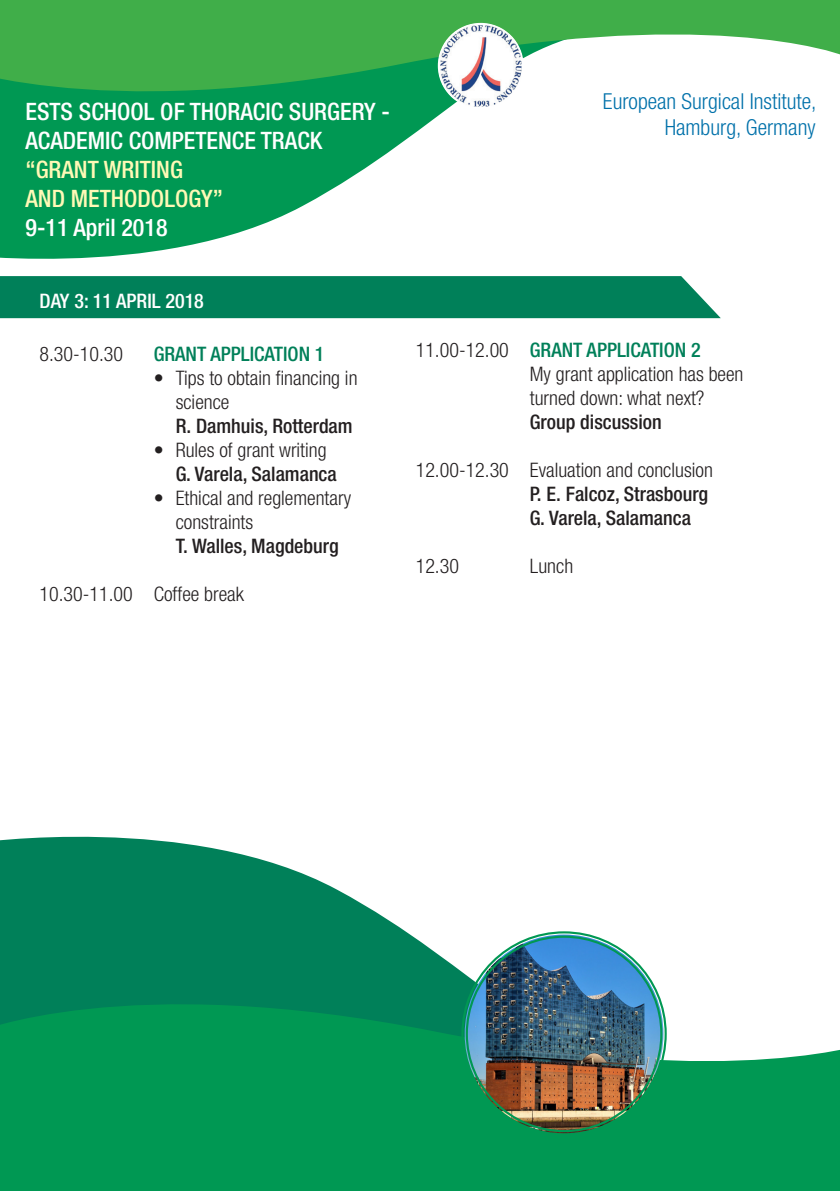
<style>
.page{position:relative;width:840px;height:1191px;background:#fff}
.page>*{position:absolute;margin:0;border:0;box-sizing:border-box;transform-origin:0 0}
.t1{font:500 condensed 24px/28.8px "Helvetica Neue LT Com";color:#fff}
.t2{font:500 condensed 24px/28.8px "Helvetica Neue LT Com";color:#fff9b6}
.t3{font:300 condensed 22px/26.4px "Helvetica Neue LT Com";color:#0071aa;text-align:right}
.t4{font:300 condensed 20px/24px "Helvetica Neue LT Com";color:#231f20}
.t5{font:500 condensed 20px "Helvetica Neue LT Com";color:#231f20}
.t6{font:500 condensed 20px "Helvetica Neue LT Com";color:#008059}
.t7{font:500 condensed 20px "Helvetica Neue LT Com";color:#fff}
.s1{font-weight:300;color:#231f20}
</style>
<div class="page">
<svg style="left:0;top:126px;width:425px;height:133px;fill:#009853"></svg>
<svg style="left:0;top:0;width:839px;height:126px;fill:#40ae49"></svg>
<img style="left:440px;top:25px;width:81px;height:82px">
<svg style="left:0;top:836px;width:644px;height:133px;fill:#008059"></svg>
<svg style="left:0;top:969px;width:839px;height:222px;background:#199f65"></svg>
<img style="left:464px;top:934px;width:199px;height:199px;border-radius:99px">
<div style="left:0;top:276px;width:720px;height:42px;background:#008059"></div>
<p class="t1" style="left:25px;top:97px;width:366px">ESTS SCHOOL OF THORACIC SURGERY -<br>ACADEMIC COMPETENCE TRACK</p>
<p class="t2" style="left:25px;top:155px;width:199px">“GRANT WRITING<br>AND METHODOLOGY”</p>
<p class="t1" style="left:25px;top:212px;width:143px">9-11 April 2018</p>
<p class="t7" style="left:40px;top:289px;width:166px">DAY 3: 11 APRIL 2018</p>
<p class="t4" style="left:40px;top:341px;width:85px">8.30-10.30</p>
<p class="t6" style="left:154px;top:341px;width:172px">GRANT APPLICATION 1</p>
<p class="t4" style="left:176px;top:365px;width:183px;text-indent:-22px">• Tips to obtain financing in science</p>
<p class="t5" style="left:176px;top:413px;width:178px">R. Damhuis, Rotterdam</p>
<p class="t4" style="left:154px;top:437px;width:174px">• Rules of grant writing</p>
<p class="t5" style="left:176px;top:461px;width:162px">G. Varela, Salamanca</p>
<p class="t4" style="left:176px;top:485px;width:177px;text-indent:-22px">• Ethical and reglementary constraints</p>
<p class="t5" style="left:176px;top:533px;width:164px">T. Walles, Magdeburg</p>
<p class="t4" style="left:40px;top:581px;width:206px">10.30-11.00 Coffee break</p>
<p class="t3" style="left:602px;top:87px;width:215px">European Surgical Institute,<br>Hamburg, Germany</p>
<p class="t6" style="left:415px;top:338px;width:286px"><span class="s1">11.00-12.00</span> GRANT APPLICATION 2</p>
<p class="t4" style="left:529px;top:362px;width:215px">My grant application has been turned down: what next?</p>
<p class="t5" style="left:529px;top:410px;width:133px">Group discussion</p>
<p class="t4" style="left:415px;top:458px;width:298px">12.00-12.30 Evaluation and conclusion</p>
<p class="t5" style="left:529px;top:482px;width:180px">P. E. Falcoz, Strasbourg</p>
<p class="t5" style="left:529px;top:506px;width:162px">G. Varela, Salamanca</p>
<p class="t4" style="left:415px;top:554px;width:45px">12.30</p>
<p class="t4" style="left:529px;top:554px;width:45px">Lunch</p>
</div>
